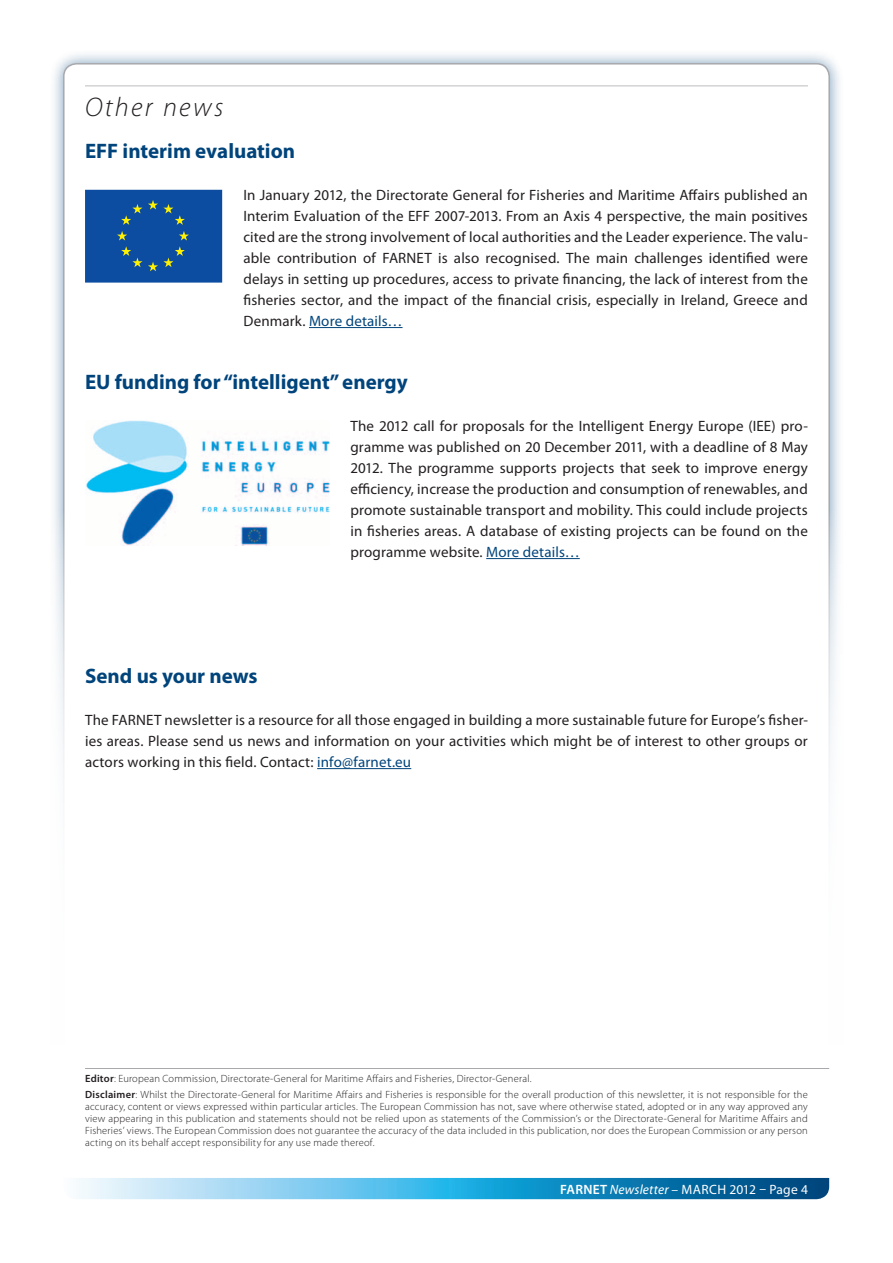
<style>
.page{position:relative;width:893px;height:1263px;background:#fff}
.page>*{position:absolute;margin:0;border:0;box-sizing:border-box;transform-origin:0 0}
.t1{font:italic 300 27px "Myriad Pro";letter-spacing:.085em;color:#231f20}
.t2{font:700 21px "Myriad Pro";color:#00447b}
.t3{font:15px/21px "Myriad Pro";letter-spacing:.01em;color:#231f20;text-align:justify}
.t4{font:13.5px "Myriad Pro";letter-spacing:.015em;color:#fff}
.t5{font:300 10.5px/12px "Myriad Pro";letter-spacing:.02em;color:#231f20}
.s1{color:#00447b}
.s2{font-weight:600}
.s3{font-style:italic}
</style>
<div class="page">
<div style="left:49px;top:49px;width:795px;height:1165px;background:#00447b;opacity:.5"></div>
<div style="left:64px;top:64px;width:765px;height:1135px;background:#fff;border-radius:13px"></div>
<div style="left:0;top:510px;width:893px;height:753px;background:#fff"></div>
<svg style="left:79px;top:1178px;width:750px;height:21px;background:#4da6d0"></svg>
<hr style="left:85px;top:1068px;width:744px;height:1px;background:#a8a9ad">
<hr style="left:85px;top:86px;width:723px;height:1px;background:#bcbdc0">
<hr style="left:309px;top:327px;width:94px;height:1px;background:#00447b">
<hr style="left:486px;top:558px;width:94px;height:1px;background:#00447b">
<hr style="left:317px;top:768px;width:94px;height:1px;background:#00447b">
<div style="left:85px;top:190px;width:137px;height:93px;background:#0d4da1"></div>
<img style="left:86px;top:420px;width:243px;height:125px">
<h1 class="t1" style="left:85px;top:91px;width:140px">Other news</h1>
<h2 class="t2" style="left:85px;top:137px;width:212px">EFF interim evaluation</h2>
<p class="t3" style="left:243px;top:184px;width:566px">In January 2012, the Directorate General for Fisheries and Maritime Affairs published an Interim Evaluation of the EFF 2007-2013. From an Axis 4 perspective, the main positives cited are the strong involvement of local authorities and the Leader experience. The valu&shy;able contribution of FARNET is also recognised. The main challenges identified were delays in setting up procedures, access to private financing, the lack of interest from the fisheries sector, and the impact of the financial crisis, especially in Ireland, Greece and Denmark. <span class="s1">More details…</span></p>
<h2 class="t2" style="left:85px;top:368px;width:324px">EU funding for “intelligent” energy</h2>
<p class="t3" style="left:350px;top:415px;width:459px">The 2012 call for proposals for the Intelligent Energy Europe (IEE) pro&shy;gramme was published on 20 December 2011, with a deadline of 8 May 2012. The programme supports projects that seek to improve energy efficiency, increase the production and consumption of renewables, and promote sustainable transport and mobility. This could include projects in fisheries areas. A database of existing projects can be found on the programme website. <span class="s1">More details…</span></p>
<h2 class="t2" style="left:85px;top:662px;width:174px">Send us your news</h2>
<p class="t3" style="left:85px;top:709px;width:724px">The FARNET newsletter is a resource for all those engaged in building a more sustainable future for Europe’s fisher&shy;ies areas. Please send us news and information on your activities which might be of interest to other groups or actors working in this field. Contact: <span class="s1">info@farnet.eu</span></p>
<p class="t5" style="left:85px;top:1070px;width:724px;line-height:16.2px"><span class="s2">Editor</span>: European Commission, Directorate-General for Maritime Affairs and Fisheries, Director-General.<br><span class="s2">Disclaimer</span>: Whilst the Directorate-General for Maritime Affairs and Fisheries is responsible for the overall production of this newsletter, it is not responsible for the</p>
<p class="t5" style="left:85px;top:1100px;width:724px;text-align:justify">accuracy, content or views expressed within particular articles. The European Commission has not, save where otherwise stated, adopted or in any way approved any view appearing in this publication and statements should not be relied upon as statements of the Commission’s or the Directorate-General for Maritime Affairs and Fisheries’ views. The European Commission does not guarantee the accuracy of the data included in this publication, nor does the European Commission or any person acting on its behalf accept responsibility for any use made thereof.</p>
<p class="t4" style="left:560px;top:1181px;width:249px"><span class="s2">FARNET</span> <span class="s3">Newsletter</span> – MARCH 2012 – Page 4</p>
</div>
